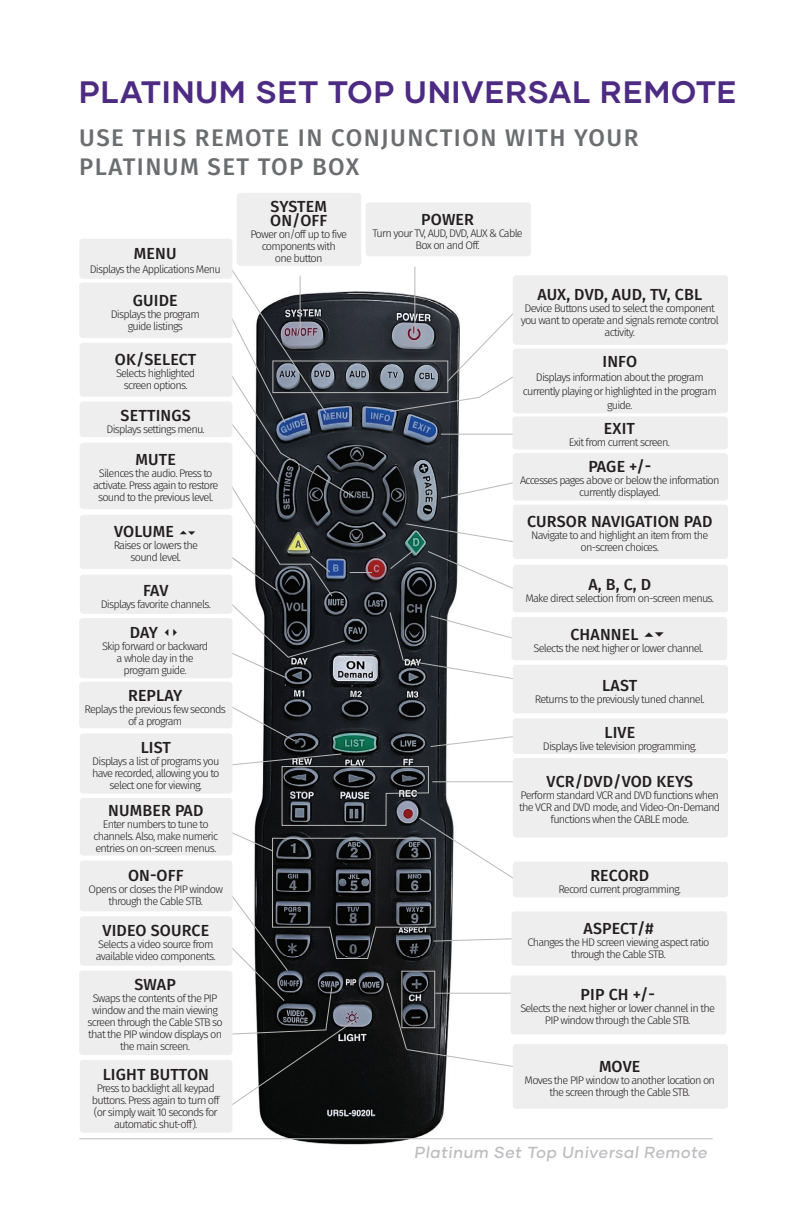
<style>
.page{position:relative;width:792px;height:1224px;background:#fff}
.page>*{position:absolute;margin:0;border:0;box-sizing:border-box;transform-origin:0 0}
.t1{font:700 31px "Gilmer";letter-spacing:.04em;color:#4e2b83}
.t2{font:500 24px/28.8px "Fira Sans";letter-spacing:.06em;color:#6c6d70}
.t3{font:500 16px/14px "Fira Sans";letter-spacing:.01em;color:#231f20}
.t4{font:500 16px "Gilmer";color:#bcbdc0}
.t5{font:300 11px/12px "Fira Sans";letter-spacing:-.07em;color:#231f20;text-align:center}
</style>
<div class="page">
<img style="left:227px;top:276px;width:251px;height:869px">
<hr style="left:414px;top:267px;width:1px;height:71px;background:#b9b9b8">
<hr style="left:441px;top:434px;width:78px;height:1px;background:#b9b9b8">
<svg style="left:440px;top:481px;width:73px;height:18px"></svg>
<svg style="left:389px;top:523px;width:126px;height:69px"></svg>
<svg style="left:389px;top:611px;width:126px;height:72px"></svg>
<svg style="left:227px;top:700px;width:288px;height:409px"></svg>
<svg style="left:227px;top:254px;width:145px;height:426px"></svg>
<svg style="left:389px;top:309px;width:126px;height:104px"></svg>
<div style="left:513px;top:349px;width:215px;height:64px;background:#eeeeef;border-radius:3px"></div>
<div style="left:513px;top:453px;width:215px;height:48px;background:#eeeeef;border-radius:3px"></div>
<div style="left:513px;top:565px;width:215px;height:47px;background:#eeeeef;border-radius:3px"></div>
<div style="left:512px;top:617px;width:215px;height:43px;background:#eeeeef;border-radius:3px"></div>
<div style="left:513px;top:665px;width:215px;height:49px;background:#eeeeef;border-radius:3px"></div>
<div style="left:513px;top:718px;width:215px;height:36px;background:#eeeeef;border-radius:3px"></div>
<div style="left:513px;top:862px;width:215px;height:35px;background:#eeeeef;border-radius:3px"></div>
<div style="left:513px;top:758px;width:215px;height:79px;background:#eeeeef;border-radius:3px"></div>
<div style="left:80px;top:798px;width:152px;height:58px;background:#eeeeef;border-radius:3px"></div>
<div style="left:512px;top:911px;width:215px;height:55px;background:#eeeeef;border-radius:3px"></div>
<div style="left:511px;top:975px;width:215px;height:59px;background:#eeeeef;border-radius:3px"></div>
<div style="left:513px;top:1044px;width:215px;height:65px;background:#eeeeef;border-radius:3px"></div>
<div style="left:513px;top:275px;width:215px;height:70px;background:#eeeeef;border-radius:3px"></div>
<div style="left:512px;top:416px;width:216px;height:34px;background:#eeeeef;border-radius:3px"></div>
<div style="left:513px;top:505px;width:215px;height:54px;background:#eeeeef;border-radius:3px"></div>
<div style="left:79px;top:239px;width:153px;height:40px;background:#eeeeef;border-radius:3px"></div>
<div style="left:79px;top:283px;width:153px;height:55px;background:#eeeeef;border-radius:3px"></div>
<div style="left:80px;top:343px;width:152px;height:54px;background:#eeeeef;border-radius:3px"></div>
<div style="left:80px;top:443px;width:152px;height:66px;background:#eeeeef;border-radius:3px"></div>
<div style="left:80px;top:515px;width:152px;height:54px;background:#eeeeef;border-radius:3px"></div>
<div style="left:80px;top:575px;width:152px;height:39px;background:#eeeeef;border-radius:3px"></div>
<div style="left:79px;top:618px;width:153px;height:60px;background:#eeeeef;border-radius:3px"></div>
<div style="left:79px;top:682px;width:153px;height:46px;background:#eeeeef;border-radius:3px"></div>
<div style="left:80px;top:733px;width:152px;height:61px;background:#eeeeef;border-radius:3px"></div>
<div style="left:80px;top:860px;width:152px;height:51px;background:#eeeeef;border-radius:3px"></div>
<div style="left:80px;top:916px;width:152px;height:50px;background:#eeeeef;border-radius:3px"></div>
<div style="left:79px;top:971px;width:153px;height:84px;background:#eeeeef;border-radius:3px"></div>
<div style="left:80px;top:1060px;width:152px;height:73px;background:#eeeeef;border-radius:3px"></div>
<div style="left:80px;top:401px;width:152px;height:36px;background:#eeeeef;border-radius:3px"></div>
<div style="left:366px;top:202px;width:165px;height:54px;background:#eeeeef;border-radius:3px"></div>
<div style="left:237px;top:193px;width:124px;height:73px;background:#eeeeef;border-radius:3px"></div>
<hr style="left:80px;top:1138px;width:632px;height:1px;background:#bcbdc0">
<h1 class="t1" style="left:79px;top:73px;width:659px">PLATINUM SET TOP UNIVERSAL REMOTE</h1>
<h2 class="t2" style="left:79px;top:122px;width:561px">USE THIS REMOTE IN CONJUNCTION WITH YOUR<br>PLATINUM SET TOP BOX</h2>
<h3 class="t3" style="left:134px;top:246px;width:44px">MENU</h3>
<p class="t5" style="left:90px;top:263px;width:133px">Displays the Applications Menu</p>
<h3 class="t3" style="left:133px;top:292px;width:46px">GUIDE</h3>
<p class="t5" style="left:111px;top:308px;width:90px">Displays the program guide listings</p>
<h3 class="t3" style="left:115px;top:352px;width:83px">OK/SELECT</h3>
<p class="t5" style="left:116px;top:367px;width:81px">Selects highlighted screen options.</p>
<h3 class="t3" style="left:121px;top:407px;width:72px">SETTINGS</h3>
<p class="t5" style="left:106px;top:423px;width:100px">Displays settings menu.</p>
<h3 class="t3" style="left:136px;top:452px;width:42px">MUTE</h3>
<p class="t5" style="left:93px;top:467px;width:127px">Silences the audio. Press to activate. Press again to restore sound to the previous level.</p>
<h3 class="t3" style="left:114px;top:524px;width:61px">VOLUME</h3>
<p class="t5" style="left:114px;top:540px;width:86px">Raises or lowers the sound level.</p>
<h3 class="t3" style="left:143px;top:582px;width:27px">FAV</h3>
<p class="t5" style="left:101px;top:598px;width:112px">Displays favorite channels.</p>
<h3 class="t3" style="left:130px;top:624px;width:52px">DAY ✓✔</h3>
<p class="t5" style="left:102px;top:640px;width:108px">Skip forward or backward a whole day in the program guide.</p>
<h3 class="t3" style="left:128px;top:687px;width:56px">REPLAY</h3>
<p class="t5" style="left:85px;top:703px;width:143px">Replays the previous few seconds of a program</p>
<h3 class="t3" style="left:141px;top:740px;width:32px">LIST</h3>
<p class="t5" style="left:92px;top:755px;width:129px">Displays a list of programs you have recorded, allowing you to select one for viewing.</p>
<h3 class="t3" style="left:108px;top:803px;width:97px">NUMBER PAD</h3>
<p class="t5" style="left:93px;top:818px;width:126px">Enter numbers to tune to channels. Also, make numeric entries on on-screen menus.</p>
<h3 class="t3" style="left:128px;top:868px;width:57px">ON-OFF</h3>
<p class="t5" style="left:89px;top:884px;width:136px">Opens or closes the PIP window through the Cable STB.</p>
<h3 class="t3" style="left:103px;top:923px;width:108px">VIDEO SOURCE</h3>
<p class="t5" style="left:96px;top:939px;width:121px;text-align:left">Selects a video source from available video components.</p>
<h3 class="t3" style="left:134px;top:977px;width:43px">SWAP</h3>
<p class="t5" style="left:88px;top:992px;width:137px">Swaps the contents of the PIP window and the main viewing screen through the Cable STB so that the PIP window displays on the main screen.</p>
<h3 class="t3" style="left:103px;top:1066px;width:108px">LIGHT BUTTON</h3>
<p class="t5" style="left:92px;top:1082px;width:129px">Press to backlight all keypad buttons. Press again to turn off (or simply wait 10 seconds for automatic shut-off).</p>
<h3 class="t3" style="left:270px;top:199px;width:59px">SYSTEM<br>ON/OFF</h3>
<p class="t5" style="left:250px;top:228px;width:98px">Power on/off up to five components with<br>one button</p>
<h3 class="t3" style="left:421px;top:212px;width:54px">POWER</h3>
<p class="t5" style="left:372px;top:227px;width:152px">Turn your TV, AUD, DVD, AUX &amp; Cable<br>Box on and Off.</p>
<h3 class="t3" style="left:537px;top:286px;width:166px">AUX, DVD, AUD, TV, CBL</h3>
<p class="t5" style="left:521px;top:302px;width:200px">Device Buttons used to select the component you want to operate and signals remote control activity.</p>
<h3 class="t3" style="left:603px;top:354px;width:36px">INFO</h3>
<p class="t5" style="left:523px;top:371px;width:195px;line-height:14px">Displays information about the program currently playing or highlighted in the program guide.</p>
<h3 class="t3" style="left:604px;top:421px;width:33px">EXIT</h3>
<p class="t5" style="left:569px;top:437px;width:102px">Exit from current screen.</p>
<h3 class="t3" style="left:588px;top:459px;width:65px">PAGE +/-</h3>
<p class="t5" style="left:520px;top:474px;width:201px">Accesses pages above or below the information currently displayed.</p>
<h3 class="t3" style="left:527px;top:514px;width:187px">CURSOR NAVIGATION PAD</h3>
<p class="t5" style="left:531px;top:529px;width:178px">Navigate to and highlight an item from the on-screen choices.</p>
<h3 class="t3" style="left:588px;top:577px;width:64px">A, B, C, D</h3>
<p class="t5" style="left:525px;top:592px;width:190px">Make direct selection from on-screen menus.</p>
<h3 class="t3" style="left:570px;top:627px;width:70px">CHANNEL</h3>
<p class="t5" style="left:534px;top:642px;width:171px">Selects the next higher or lower channel.</p>
<h3 class="t3" style="left:602px;top:677px;width:37px">LAST</h3>
<p class="t5" style="left:535px;top:693px;width:171px">Returns to the previously tuned channel.</p>
<h3 class="t3" style="left:604px;top:724px;width:32px">LIVE</h3>
<p class="t5" style="left:543px;top:740px;width:155px">Displays live television programming.</p>
<h3 class="t3" style="left:547px;top:774px;width:148px">VCR/DVD/VOD KEYS</h3>
<p class="t5" style="left:519px;top:789px;width:203px">Perform standard VCR and DVD functions when the VCR and DVD mode, and Video-On-Demand functions when the CABLE mode.</p>
<h3 class="t3" style="left:590px;top:868px;width:60px">RECORD</h3>
<p class="t5" style="left:558px;top:883px;width:124px">Record current programming.</p>
<h3 class="t3" style="left:584px;top:921px;width:72px">ASPECT/#</h3>
<p class="t5" style="left:528px;top:936px;width:183px">Changes the HD screen viewing aspect ratio through the Cable STB.</p>
<h3 class="t3" style="left:581px;top:987px;width:76px">PIP CH +/-</h3>
<p class="t5" style="left:520px;top:1003px;width:196px">Selects the next higher or lower channel in the<br>PIP window through the Cable STB.</p>
<h3 class="t3" style="left:599px;top:1059px;width:43px">MOVE</h3>
<p class="t5" style="left:525px;top:1074px;width:192px">Moves the PIP window to another location on the screen through the Cable STB.</p>
<h3 class="t4" style="left:414px;top:1143px;width:297px">Platinum Set Top Universal Remote</h3>
</div>
